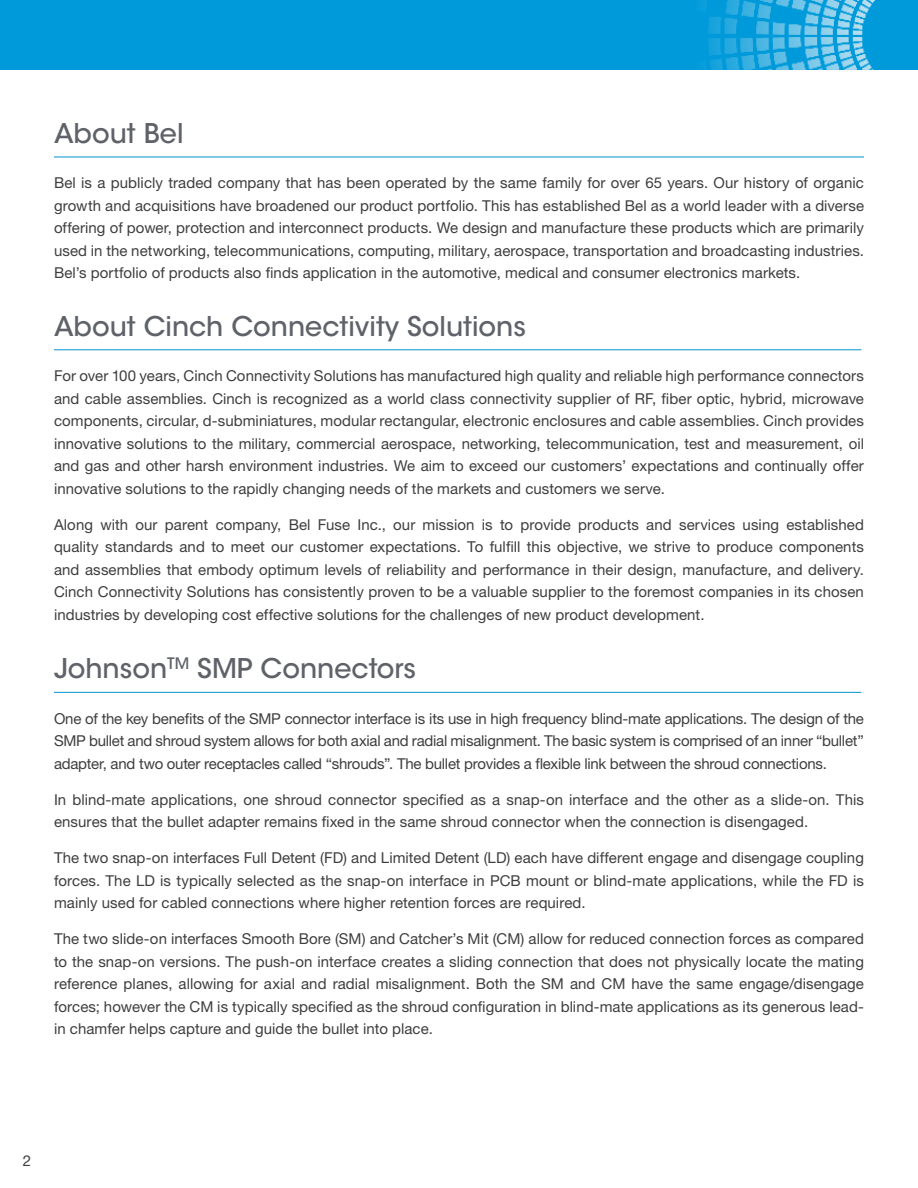
<style>
.page{position:relative;width:918px;height:1188px;background:#fff}
.page>*{position:absolute;margin:0;border:0;box-sizing:border-box;transform-origin:0 0}
.TOCProduct_Name{font:500 27px "ITC Avant Garde Std";color:#5f6369}
.Body_Copy{font:15px/22.5px "Helvetica Neue LT Pro";letter-spacing:.005em;color:#3e3e3f;text-align:justify}
.t1{font:15px "Helvetica Neue LT Pro";color:#3e4044}
</style>
<div class="page">
<div style="left:0;top:0;width:918px;height:70px;background:#009ada"></div>
<img style="left:703px;top:0;width:172px;height:70px">
<hr style="left:54px;top:157px;width:810px;height:1px;background:#0093d0">
<hr style="left:54px;top:349px;width:807px;height:1px;background:#0093d0">
<hr style="left:54px;top:692px;width:807px;height:1px;background:#0093d0">
<p class="TOCProduct_Name" style="left:54px;top:117px;width:131px">About Bel</p>
<p class="Body_Copy" style="left:54px;top:171px;width:812px">Bel is a publicly traded company that has been operated by the same family for over 65 years. Our history of organic growth and acquisitions have broadened our product portfolio. This has established Bel as a world leader with a diverse offering of power, protection and interconnect products. We design and manufacture these products which are primarily used in the networking, telecommunications, computing, military, aerospace, transportation and broadcasting industries.<br>Bel’s portfolio of products also finds application in the automotive, medical and consumer electronics markets.</p>
<p class="TOCProduct_Name" style="left:54px;top:309px;width:474px">About Cinch Connectivity Solutions</p>
<p class="Body_Copy" style="left:54px;top:364px;width:812px">For over 100 years, Cinch Connectivity Solutions has manufactured high quality and reliable high performance connectors and cable assemblies. Cinch is recognized as a world class connectivity supplier of RF, fiber optic, hybrid, microwave components, circular, d-subminiatures, modular rectangular, electronic enclosures and cable assemblies. Cinch provides innovative solutions to the military, commercial aerospace, networking, telecommunication, test and measurement, oil and gas and other harsh environment industries. We aim to exceed our customers’ expectations and continually offer innovative solutions to the rapidly changing needs of the markets and customers we serve.</p>
<p class="Body_Copy" style="left:54px;top:513px;width:812px">Along with our parent company, Bel Fuse Inc., our mission is to provide products and services using established quality standards and to meet our customer expectations. To fulfill this objective, we strive to produce components and assemblies that embody optimum levels of reliability and performance in their design, manufacture, and delivery.<br>Cinch Connectivity Solutions has consistently proven to be a valuable supplier to the foremost companies in its chosen industries by developing cost effective solutions for the challenges of new product development.</p>
<p class="TOCProduct_Name" style="left:54px;top:652px;width:364px">Johnson<sup>TM</sup> SMP Connectors</p>
<p class="Body_Copy" style="left:54px;top:707px;width:812px">One of the key benefits of the SMP connector interface is its use in high frequency blind-mate applications. The design of the SMP bullet and shroud system allows for both axial and radial misalignment. The basic system is comprised of an inner “bullet” adapter, and two outer receptacles called “shrouds”. The bullet provides a flexible link between the shroud connections.</p>
<p class="Body_Copy" style="left:54px;top:788px;width:811px">In blind-mate applications, one shroud connector specified as a snap-on interface and the other as a slide-on. This ensures that the bullet adapter remains fixed in the same shroud connector when the connection is disengaged.</p>
<p class="Body_Copy" style="left:54px;top:846px;width:812px">The two snap-on interfaces Full Detent (FD) and Limited Detent (LD) each have different engage and disengage coupling forces. The LD is typically selected as the snap-on interface in PCB mount or blind-mate applications, while the FD is mainly used for cabled connections where higher retention forces are required.</p>
<p class="Body_Copy" style="left:54px;top:927px;width:811px">The two slide-on interfaces Smooth Bore (SM) and Catcher’s Mit (CM) allow for reduced connection forces as compared to the snap-on versions. The push-on interface creates a sliding connection that does not physically locate the mating reference planes, allowing for axial and radial misalignment. Both the SM and CM have the same engage/disengage forces; however the CM is typically specified as the shroud configuration in blind-mate applications as its generous lead&shy;in chamfer helps capture and guide the bullet into place.</p>
<p class="t1" style="left:23px;top:1152px;width:10px">2</p>
</div>
